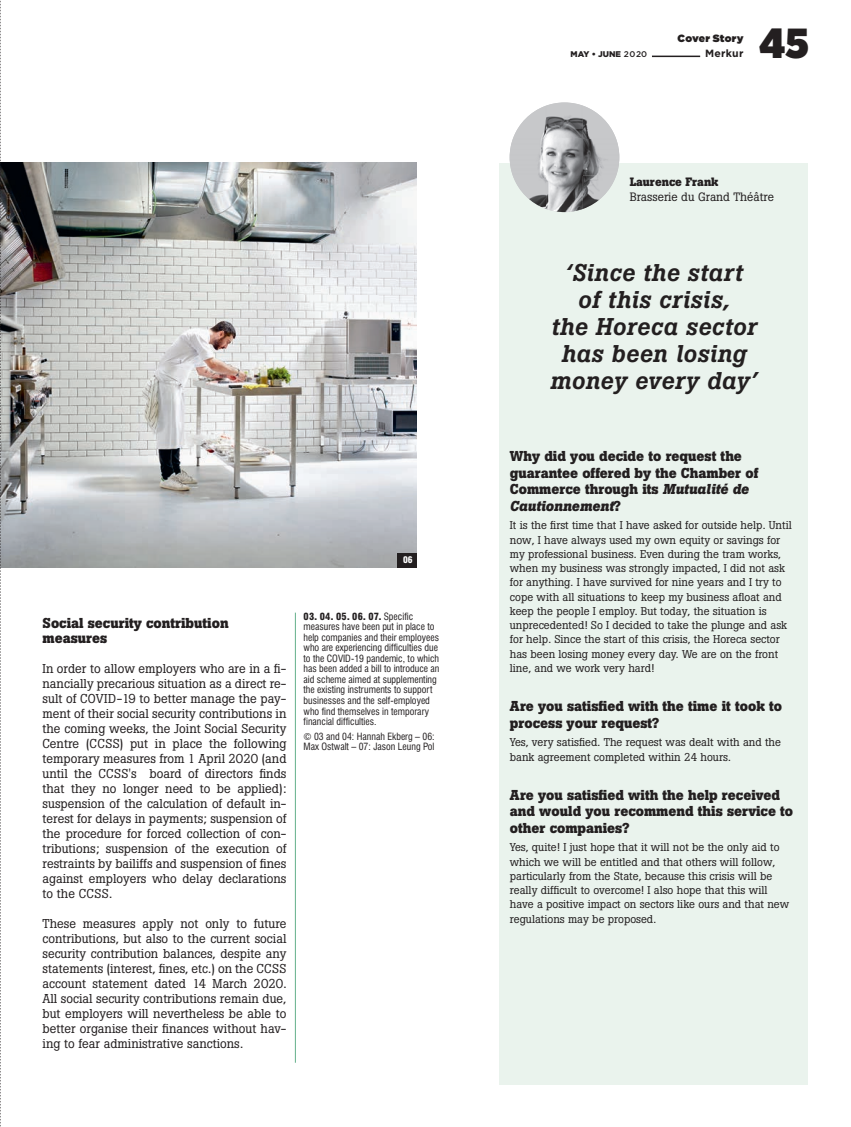
<style>
.page{position:relative;width:851px;height:1127px;background:#fff}
.page>*{position:absolute;margin:0;border:0;box-sizing:border-box;transform-origin:0 0}
.t1{font:900 42px "Gotham Narrow";color:#231f20}
.t2{font:italic 500 24px/27px "Boton";letter-spacing:.02em;color:#231f20;text-align:center}
.t3{font:700 14.25px/16.5px "Boton";color:#231f20}
.t4{font:12.75px/15px "Boton";color:#231f20;text-align:justify}
.t5{font:12px "Boton";color:#231f20}
.t6{font:700 12px "Boton";color:#231f20}
.t7{font:11.25px/14.2px "Boton";color:#231f20}
.t8{font:10.5px "Gotham Ultra";letter-spacing:.02em;color:#231f20}
.t9{font:700 10.5px "Gotham";letter-spacing:.025em;color:#231f20}
.t10{font:condensed 9.75px/10.5px "Swiss 721 BT";color:#231f20}
.t11{font:900 condensed 9px "Swiss 721 BT";color:#fff}
.t12{font:900 8.25px "Gotham";color:#231f20}
.s1{font-weight:900}
.s2{font-weight:500}
.s3{font-style:italic}
</style>
<div class="page">
<hr style="left:652px;top:56px;width:48px;height:1px;background:#231f20">
<hr style="left:295px;top:613px;width:1px;height:450px;background:#63b08b">
<img style="left:1px;top:162px;width:416px;height:406px">
<div style="left:499px;top:163px;width:309px;height:921px;background:#eaf3ed"></div>
<img style="left:513px;top:106px;width:33px;height:33px">
<img style="left:546px;top:102px;width:36px;height:37px">
<img style="left:582px;top:106px;width:34px;height:33px">
<img style="left:509px;top:139px;width:110px;height:37px">
<img style="left:512px;top:175px;width:34px;height:34px">
<img style="left:546px;top:175px;width:36px;height:37px">
<img style="left:582px;top:175px;width:34px;height:34px">
<div style="left:398px;top:553px;width:19px;height:15px;background:#231f20"></div>
<svg style="left:0;top:0;width:1px;height:1127px"></svg>
<p class="t11" style="left:403px;top:555px;width:11px">06</p>
<p class="t3" style="left:43px;top:615px;width:187px;line-height:15px">Social security contribution measures</p>
<p class="t4" style="left:43px;top:661px;width:245px">In order to allow employers who are in a fi&shy;nancially precarious situation as a direct re&shy;sult of COVID-19 to better manage the pay&shy;ment of their social security contributions in the coming weeks, the Joint Social Security Centre (CCSS) put in place the following temporary measures from 1 April 2020 (and until the CCSS's board of directors finds that they no longer need to be applied): suspension of the calculation of default in&shy;terest for delays in payments; suspension of the procedure for forced collection of con&shy;tributions; suspension of the execution of restraints by bailiffs and suspension of fines against employers who delay declarations to the CCSS.</p>
<p class="t4" style="left:43px;top:915px;width:245px">These measures apply not only to future contributions, but also to the current social security contribution balances, despite any statements (interest, fines, etc.) on the CCSS account statement dated 14 March 2020.<br>All social security contributions remain due, but employers will nevertheless be able to better organise their finances without hav&shy;ing to fear administrative sanctions.</p>
<p class="t10" style="left:303px;top:611px;width:137px"><span class="s1">03. 04. 05. 06. 07.</span> Specific measures have been put in place to help companies and their employees who are experiencing difficulties due to the COVID-19 pandemic, to which has been added a bill to introduce an aid scheme aimed at supplementing the existing instruments to support businesses and the self-employed who find themselves in temporary financial difficulties.</p>
<p class="t10" style="left:303px;top:731px;width:133px">© 03 and 04: Hannah Ekberg – 06:<br>Max Ostwalt – 07: Jason Leung Pol</p>
<p class="t8" style="left:677px;top:33px;width:67px">Cover Story</p>
<p class="t12" style="left:570px;top:50px;width:78px">MAY • JUNE <span class="s2">2020</span></p>
<p class="t9" style="left:705px;top:48px;width:40px">Merkur</p>
<h1 class="t1" style="left:759px;top:14px;width:51px">45</h1>
<p class="t6" style="left:629px;top:175px;width:90px">Laurence Frank</p>
<p class="t5" style="left:629px;top:190px;width:146px">Brasserie du Grand Théâtre</p>
<h2 class="t2" style="left:550px;top:259px;width:209px">‘Since the start<br>of this crisis,<br>the Horeca sector has been losing money every day’</h2>
<p class="t3" style="left:510px;top:448px;width:250px">Why did you decide to request the guarantee offered by the Chamber of<br>Commerce through its <span class="s3">Mutualité de<br>Cautionnement</span>?</p>
<p class="t7" style="left:510px;top:518px;width:283px">It is the first time that I have asked for outside help. Until now, I have always used my own equity or savings for my professional business. Even during the tram works, when my business was strongly impacted, I did not ask for anything. I have survived for nine years and I try to cope with all situations to keep my business afloat and keep the people I employ. But today, the situation is unprecedented! So I decided to take the plunge and ask for help. Since the start of this crisis, the Horeca sector has been losing money every day. We are on the front line, and we work very hard!</p>
<p class="t3" style="left:510px;top:698px;width:274px">Are you satisfied with the time it took to process your request?</p>
<p class="t7" style="left:510px;top:735px;width:272px">Yes, very satisfied. The request was dealt with and the bank agreement completed within 24 hours.</p>
<p class="t3" style="left:510px;top:786px;width:285px">Are you satisfied with the help received and would you recommend this service to other companies?</p>
<p class="t7" style="left:510px;top:840px;width:281px">Yes, quite! I just hope that it will not be the only aid to which we will be entitled and that others will follow, particularly from the State, because this crisis will be really difficult to overcome! I also hope that this will have a positive impact on sectors like ours and that new regulations may be proposed.</p>
</div>
